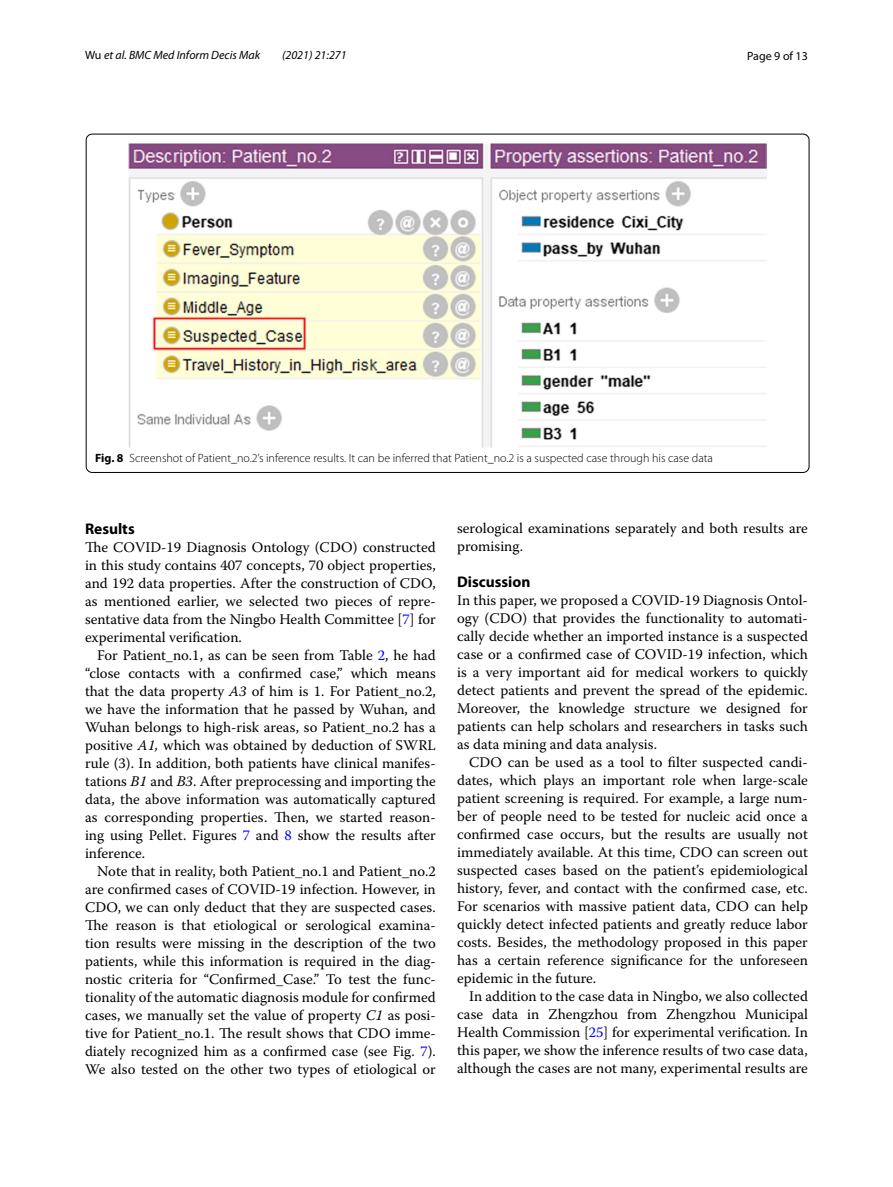
<style>
.page{position:relative;width:893px;height:1187px;background:#fff}
.page>*{position:absolute;margin:0;border:0;box-sizing:border-box;transform-origin:0 0}
.t1{font:700 15.45px "Myriad Pro";color:#000}
.t2{font:14.7px/18px "Warnock Pro";color:#000;text-align:justify}
.t3{font:300 12px "Myriad Pro";color:#000}
.t4{font:italic 12px "Myriad Pro";color:#000}
.t5{font:12px "Myriad Pro";color:#000}
.s1{font-style:normal}
.s2{font-weight:700}
.s3{color:#00f}
.s4{font-style:italic}
</style>
<div class="page">
<img style="left:129px;top:143px;width:638px;height:304px">
<p class="t4" style="left:85px;top:48px;width:177px"><span class="s1">Wu</span> et al. BMC Med Inform Decis Mak</p>
<p class="t4" style="left:282px;top:48px;width:66px">(2021) 21:271</p>
<p class="t5" style="left:747px;top:48px;width:62px">Page 9 of 13</p>
<p class="t3" style="left:95px;top:452px;width:619px"><span class="s2">Fig. 8</span> Screenshot of Patient_no.2’s inference results. It can be inferred that Patient_no.2 is a suspected case through his case data</p>
<p class="t1" style="left:85px;top:518px;width:51px">Results</p>
<p class="t2" style="left:85px;top:538px;width:352px">The COVID-19 Diagnosis Ontology (CDO) constructed in this study contains 407 concepts, 70 object properties, and 192 data properties. After the construction of CDO, as mentioned earlier, we selected two pieces of repre&shy;sentative data from the Ningbo Health Committee [<span class="s3">7</span>] for experimental verification.</p>
<p class="t2" style="left:85px;top:646px;width:352px;text-indent:12px">For Patient_no.1, as can be seen from Table <span class="s3">2</span>, he had “close contacts with a confirmed case,” which means that the data property <span class="s4">A3</span> of him is 1. For Patient_no.2, we have the information that he passed by Wuhan, and Wuhan belongs to high-risk areas, so Patient_no.2 has a positive <span class="s4">A1,</span> which was obtained by deduction of SWRL rule (3). In addition, both patients have clinical manifes&shy;tations <span class="s4">B1</span> and <span class="s4">B3</span>. After preprocessing and importing the data, the above information was automatically captured as corresponding properties. Then, we started reason&shy;ing using Pellet. Figures <span class="s3">7</span> and <span class="s3">8</span> show the results after inference.</p>
<p class="t2" style="left:85px;top:862px;width:352px;text-indent:12px">Note that in reality, both Patient_no.1 and Patient_no.2 are confirmed cases of COVID-19 infection. However, in CDO, we can only deduct that they are suspected cases.<br>The reason is that etiological or serological examina&shy;tion results were missing in the description of the two patients, while this information is required in the diag&shy;nostic criteria for “Confirmed_Case.” To test the func&shy;tionality of the automatic diagnosis module for confirmed cases, we manually set the value of property <span class="s4">C1</span> as posi&shy;tive for Patient_no.1. The result shows that CDO imme&shy;diately recognized him as a confirmed case (see Fig. <span class="s3">7</span>).<br>We also tested on the other two types of etiological or</p>
<p class="t2" style="left:457px;top:519px;width:352px">serological examinations separately and both results are promising.</p>
<p class="t1" style="left:457px;top:572px;width:75px">Discussion</p>
<p class="t2" style="left:457px;top:591px;width:352px">In this paper, we proposed a COVID-19 Diagnosis Ontol&shy;ogy (CDO) that provides the functionality to automati&shy;cally decide whether an imported instance is a suspected case or a confirmed case of COVID-19 infection, which is a very important aid for medical workers to quickly detect patients and prevent the spread of the epidemic.<br>Moreover, the knowledge structure we designed for patients can help scholars and researchers in tasks such as data mining and data analysis.</p>
<p class="t2" style="left:457px;top:753px;width:352px;text-indent:12px">CDO can be used as a tool to filter suspected candi&shy;dates, which plays an important role when large-scale patient screening is required. For example, a large num&shy;ber of people need to be tested for nucleic acid once a confirmed case occurs, but the results are usually not immediately available. At this time, CDO can screen out suspected cases based on the patient’s epidemiological history, fever, and contact with the confirmed case, etc.<br>For scenarios with massive patient data, CDO can help quickly detect infected patients and greatly reduce labor costs. Besides, the methodology proposed in this paper has a certain reference significance for the unforeseen epidemic in the future.</p>
<p class="t2" style="left:457px;top:987px;width:352px;text-indent:12px">In addition to the case data in Ningbo, we also collected case data in Zhengzhou from Zhengzhou Municipal Health Commission [<span class="s3">25</span>] for experimental verification. In this paper, we show the inference results of two case data, although the cases are not many, experimental results are</p>
</div>
